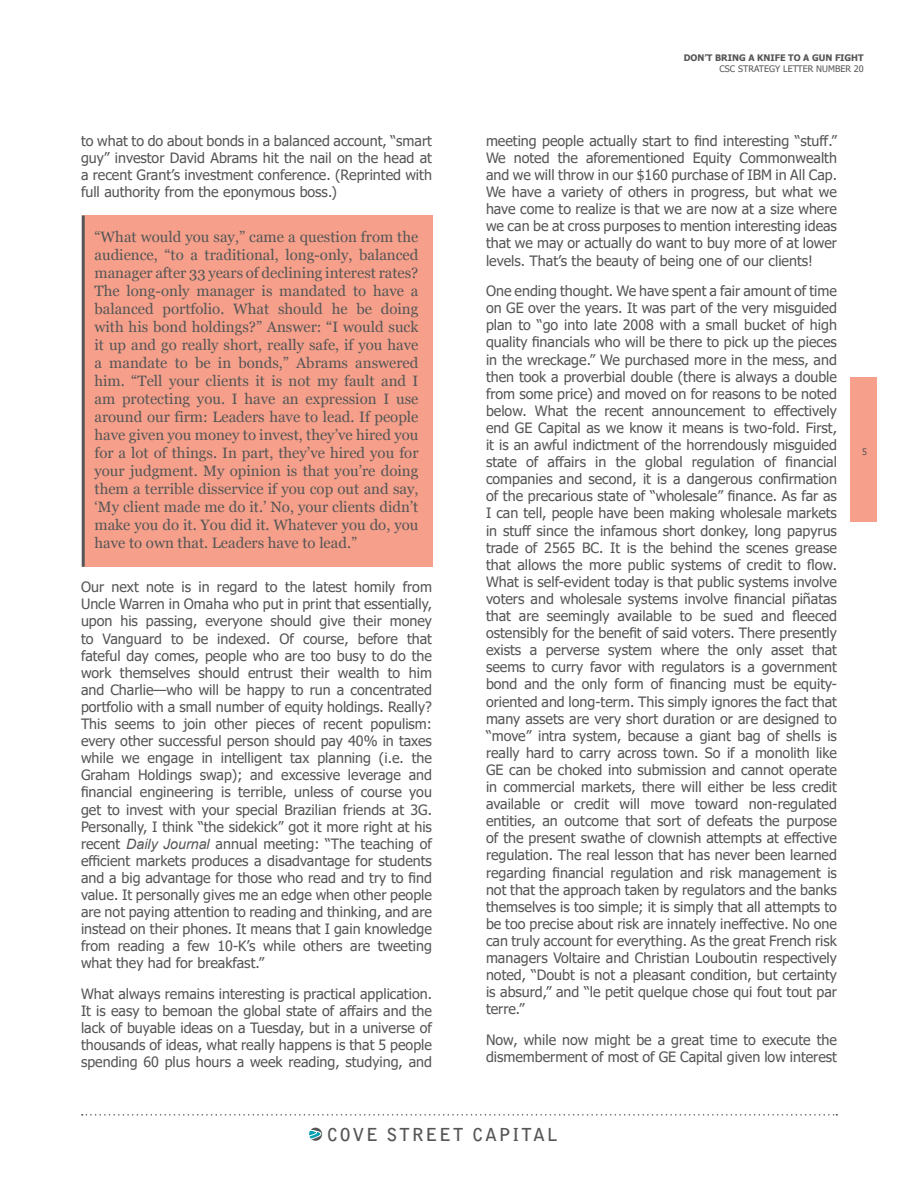
<style>
.page{position:relative;width:918px;height:1188px;background:#fff}
.page>*{position:absolute;margin:0;border:0;box-sizing:border-box;transform-origin:0 0}
.t1{font:700 17.85px "Bell Gothic Std";letter-spacing:.1em;color:#555656}
.t2{font:15px/18px "Vani";color:#555656;text-align:justify}
.t3{font:14.25px/17.1px "Tahoma";color:#555656;text-align:justify}
.t4{font:700 9px "Tahoma";color:#555656}
.t5{font:9px "Tahoma";color:#555656}
.s1{font-family:"Arial";font-style:italic}
</style>
<div class="page">
<div style="left:83px;top:216px;width:350px;height:351px;background:#f6a08b"></div>
<hr style="left:82px;top:216px;width:3px;height:351px;background:#555656">
<svg style="left:308px;top:1129px;width:14px;height:11px"></svg>
<div style="left:850px;top:377px;width:28px;height:145px;background:#f6a08b"></div>
<svg style="left:82px;top:1114px;width:755px;height:2px"></svg>
<p class="t3" style="left:81px;top:133px;width:352px">to what to do about bonds in a balanced account, “smart guy” investor David Abrams hit the nail on the head at a recent Grant’s investment conference. (Reprinted with full authority from the eponymous boss.)</p>
<p class="t2" style="left:94px;top:228px;width:326px">“What would you say,” came a question from the audience, “to a traditional, long-only, balanced manager after 33 years of declining interest rates?<br>The long-only manager is mandated to have a balanced portfolio. What should he be doing with his bond holdings?” Answer: “I would suck it up and go really short, really safe, if you have a mandate to be in bonds,” Abrams answered him. “Tell your clients it is not my fault and I am protecting you. I have an expression I use around our firm: Leaders have to lead. If people have given you money to invest, they’ve hired you for a lot of things. In part, they’ve hired you for your judgment. My opinion is that you’re doing them a terrible disservice if you cop out and say, ‘My client made me do it.’ No, your clients didn’t make you do it. You did it. Whatever you do, you have to own that. Leaders have to lead.”</p>
<p class="t3" style="left:81px;top:579px;width:353px">Our next note is in regard to the latest homily from Uncle Warren in Omaha who put in print that essentially, upon his passing, everyone should give their money to Vanguard to be indexed. Of course, before that fateful day comes, people who are too busy to do the work themselves should entrust their wealth to him and Charlie—who will be happy to run a concentrated portfolio with a small number of equity holdings. Really?<br>This seems to join other pieces of recent populism: every other successful person should pay 40% in taxes while we engage in intelligent tax planning (i.e. the Graham Holdings swap); and excessive leverage and financial engineering is terrible, unless of course you get to invest with your special Brazilian friends at 3G.<br>Personally, I think “the sidekick” got it more right at his recent <span class="s1">Daily Journal</span> annual meeting: “The teaching of efficient markets produces a disadvantage for students and a big advantage for those who read and try to find value. It personally gives me an edge when other people are not paying attention to reading and thinking, and are instead on their phones. It means that I gain knowledge from reading a few 10-K’s while others are tweeting what they had for breakfast.”</p>
<p class="t3" style="left:81px;top:986px;width:353px">What always remains interesting is practical application.<br>It is easy to bemoan the global state of affairs and the lack of buyable ideas on a Tuesday, but in a universe of thousands of ideas, what really happens is that 5 people spending 60 plus hours a week reading, studying, and</p>
<p class="t4" style="left:684px;top:51px;width:181px">DON’T BRING A KNIFE TO A GUN FIGHT</p>
<p class="t5" style="left:720px;top:62px;width:146px">CSC STRATEGY LETTER NUMBER 20</p>
<p class="t3" style="left:486px;top:133px;width:353px">meeting people actually start to find interesting “stuff.” We noted the aforementioned Equity Commonwealth and we will throw in our $160 purchase of IBM in All Cap.<br>We have a variety of others in progress, but what we have come to realize is that we are now at a size where we can be at cross purposes to mention interesting ideas that we may or actually do want to buy more of at lower levels. That’s the beauty of being one of our clients!</p>
<p class="t3" style="left:486px;top:283px;width:353px">One ending thought. We have spent a fair amount of time on GE over the years. It was part of the very misguided plan to “go into late 2008 with a small bucket of high quality financials who will be there to pick up the pieces in the wreckage.” We purchased more in the mess, and then took a proverbial double (there is always a double from some price) and moved on for reasons to be noted below. What the recent announcement to effectively end GE Capital as we know it means is two-fold. First, it is an awful indictment of the horrendously misguided state of affairs in the global regulation of financial companies and second, it is a dangerous confirmation of the precarious state of “wholesale” finance. As far as I can tell, people have been making wholesale markets in stuff since the infamous short donkey, long papyrus trade of 2565 BC. It is the behind the scenes grease that allows the more public systems of credit to flow.<br>What is self-evident today is that public systems involve voters and wholesale systems involve financial piñatas that are seemingly available to be sued and fleeced ostensibly for the benefit of said voters. There presently exists a perverse system where the only asset that seems to curry favor with regulators is a government bond and the only form of financing must be equity&shy;oriented and long-term. This simply ignores the fact that many assets are very short duration or are designed to “move” intra system, because a giant bag of shells is really hard to carry across town. So if a monolith like GE can be choked into submission and cannot operate in commercial markets, there will either be less credit available or credit will move toward non-regulated entities, an outcome that sort of defeats the purpose of the present swathe of clownish attempts at effective regulation. The real lesson that has never been learned regarding financial regulation and risk management is not that the approach taken by regulators and the banks themselves is too simple; it is simply that all attempts to be too precise about risk are innately ineffective. No one can truly account for everything. As the great French risk managers Voltaire and Christian Louboutin respectively noted, “Doubt is not a pleasant condition, but certainty is absurd,” and “le petit quelque chose qui fout tout par terre.”</p>
<p class="t3" style="left:486px;top:1032px;width:352px">Now, while now might be a great time to execute the dismemberment of most of GE Capital given low interest</p>
<p class="t5" style="left:862px;top:445px;width:6px">5</p>
<p class="t1" style="left:327px;top:1124px;width:232px">COVE STREET CAPITAL</p>
</div>
